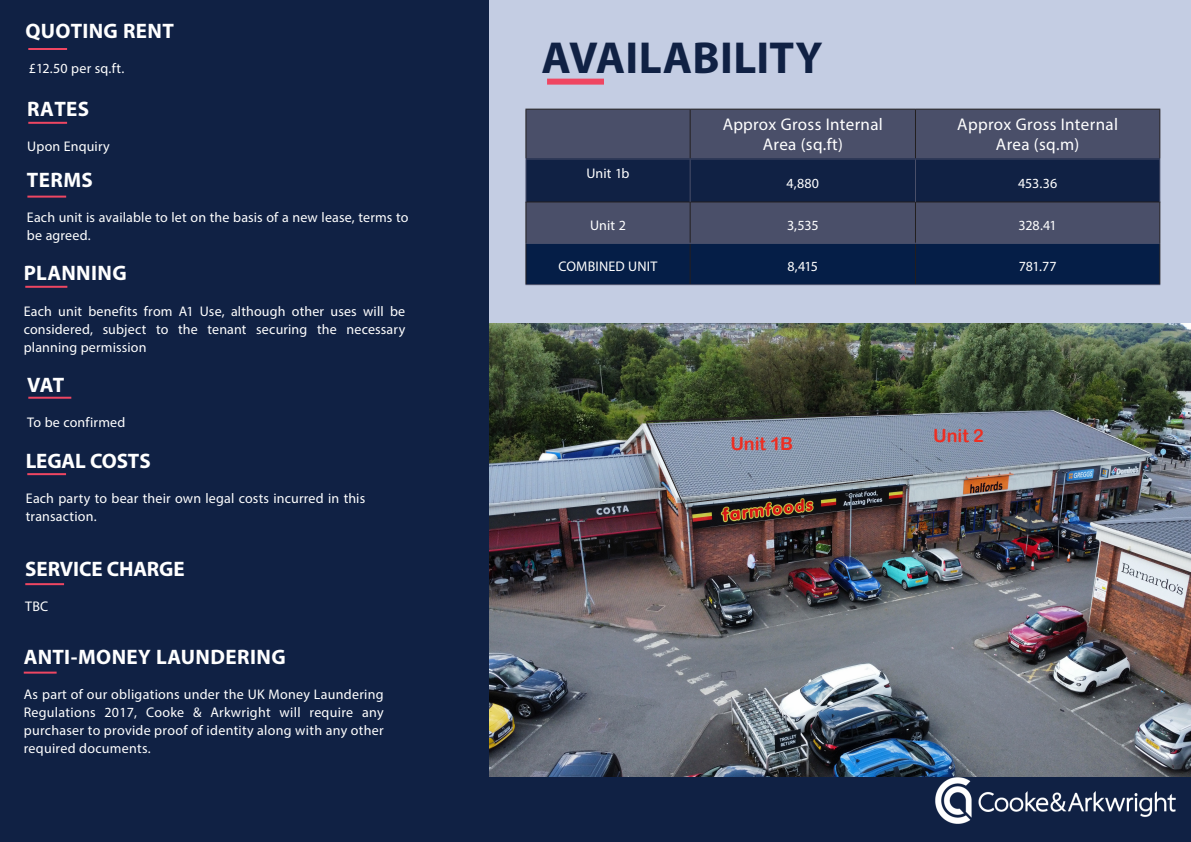
<style>
.page{position:relative;width:1191px;height:842px;background:#fff}
.page>*{position:absolute;margin:0;border:0;box-sizing:border-box;transform-origin:0 0}
.Job_title{font:700 45px "Myriad Pro";letter-spacing:.005em;color:#102144}
.Job_title-2{font:700 21px "Myriad Pro";letter-spacing:.015em;color:#fff}
.Job_title-3{font:700 21px "Myriad Pro";letter-spacing:-.01em;color:#fff}
.Pre-H1{font:18px "Arial Rounded MT Bold";letter-spacing:-.005em;color:#ee2e22}
.Pre-H1-2{font:17px/20px "Myriad Pro";letter-spacing:.02em;color:#fff;text-align:center}
.Job_title-4{font:14px/18px "Myriad Pro";letter-spacing:.015em;color:#fff}
.Pre-H1-3{font:14px "Myriad Pro";letter-spacing:.005em;color:#fff}
</style>
<div class="page">
<div style="left:0;top:1px;width:1191px;height:841px;background:#102144"></div>
<div style="left:489px;top:1px;width:702px;height:322px;background:#c4cde3"></div>
<div style="left:547px;top:79px;width:57px;height:6px;background:#ef4662"></div>
<div style="left:526px;top:110px;width:633px;height:133px;background:#4a4f69"></div>
<div style="left:526px;top:159px;width:164px;height:43px;background:#102144"></div>
<div style="left:690px;top:159px;width:225px;height:43px;background:#102144"></div>
<div style="left:915px;top:159px;width:244px;height:43px;background:#102144"></div>
<div style="left:526px;top:244px;width:633px;height:40px;background:#051e47"></div>
<hr style="left:525px;top:109px;width:165px;height:1px;background:#231f20">
<hr style="left:525px;top:110px;width:1px;height:48px;background:#231f20">
<hr style="left:690px;top:109px;width:225px;height:1px;background:#231f20">
<hr style="left:689px;top:110px;width:1px;height:48px;background:#231f20">
<hr style="left:915px;top:109px;width:245px;height:1px;background:#231f20">
<hr style="left:1159px;top:110px;width:1px;height:48px;background:#231f20">
<hr style="left:525px;top:202px;width:1px;height:41px;background:#231f20">
<hr style="left:689px;top:202px;width:1px;height:41px;background:#231f20">
<hr style="left:1159px;top:202px;width:1px;height:41px;background:#231f20">
<hr style="left:525px;top:243px;width:1px;height:41px;background:#231f20">
<hr style="left:689px;top:244px;width:1px;height:40px;background:#231f20">
<hr style="left:1159px;top:243px;width:1px;height:41px;background:#231f20">
<hr style="left:915px;top:110px;width:1px;height:48px;background:#231f20">
<hr style="left:525px;top:202px;width:165px;height:1px;background:#231f20">
<hr style="left:690px;top:202px;width:225px;height:1px;background:#231f20">
<hr style="left:915px;top:202px;width:245px;height:1px;background:#231f20">
<hr style="left:915px;top:202px;width:1px;height:41px;background:#231f20">
<hr style="left:915px;top:244px;width:1px;height:40px;background:#231f20">
<hr style="left:525px;top:158px;width:165px;height:1px;background:#4a4f69">
<hr style="left:525px;top:159px;width:1px;height:43px;background:#4a4f69">
<hr style="left:690px;top:158px;width:225px;height:1px;background:#4a4f69">
<hr style="left:689px;top:159px;width:1px;height:43px;background:#4a4f69">
<hr style="left:915px;top:158px;width:245px;height:1px;background:#4a4f69">
<hr style="left:915px;top:159px;width:1px;height:43px;background:#4a4f69">
<hr style="left:1159px;top:159px;width:1px;height:43px;background:#4a4f69">
<hr style="left:526px;top:243px;width:164px;height:1px;background:#4a4f69">
<hr style="left:690px;top:243px;width:225px;height:1px;background:#4a4f69">
<hr style="left:915px;top:243px;width:244px;height:1px;background:#4a4f69">
<hr style="left:525px;top:284px;width:165px;height:1px;background:#4a4f69">
<hr style="left:690px;top:284px;width:225px;height:1px;background:#4a4f69">
<hr style="left:915px;top:284px;width:245px;height:1px;background:#4a4f69">
<hr style="left:28px;top:48px;width:39px;height:2px;background:#ef4662">
<img style="left:935px;top:777px;width:240px;height:46px">
<hr style="left:28px;top:122px;width:39px;height:2px;background:#ef4662">
<hr style="left:25px;top:286px;width:42px;height:2px;background:#ef4662">
<img style="left:489px;top:324px;width:702px;height:453px">
<hr style="left:27px;top:196px;width:39px;height:2px;background:#ef4662">
<hr style="left:28px;top:397px;width:43px;height:2px;background:#ef4662">
<hr style="left:27px;top:473px;width:39px;height:2px;background:#ef4662">
<hr style="left:24px;top:672px;width:33px;height:2px;background:#ef4662">
<hr style="left:25px;top:583px;width:39px;height:2px;background:#ef4662">
<img style="left:833px;top:516px;width:100px;height:44px">
<img style="left:645px;top:408px;width:269px;height:102px">
<p class="Job_title-2" style="left:26px;top:18px;width:150px">QUOTING RENT</p>
<p class="Job_title-4" style="left:29px;top:60px;width:97px">£12.50 per sq.ft.</p>
<p class="Job_title-2" style="left:27px;top:95px;width:63px">RATES</p>
<p class="Job_title-4" style="left:27px;top:137px;width:84px">Upon Enquiry</p>
<p class="Job_title-2" style="left:27px;top:166px;width:67px">TERMS</p>
<p class="Job_title-4" style="left:27px;top:208px;width:383px">Each unit is available to let on the basis of a new lease, terms to be agreed.</p>
<p class="Job_title-2" style="left:24px;top:259px;width:104px">PLANNING</p>
<p class="Job_title-4" style="left:24px;top:302px;width:383px;text-align:justify">Each unit benefits from A1 Use, although other uses will be considered, subject to the tenant securing the necessary planning permission</p>
<p class="Job_title-2" style="left:27px;top:372px;width:38px">VAT</p>
<p class="Job_title-4" style="left:27px;top:413px;width:100px">To be confirmed</p>
<p class="Job_title-3" style="left:26px;top:447px;width:126px">LEGAL COSTS</p>
<p class="Job_title-4" style="left:26px;top:489px;width:341px">Each party to bear their own legal costs incurred in this transaction.</p>
<p class="Job_title-3" style="left:25px;top:555px;width:161px">SERVICE CHARGE</p>
<p class="Job_title-4" style="left:25px;top:597px;width:25px">TBC</p>
<p class="Job_title-2" style="left:24px;top:644px;width:263px">ANTI-MONEY LAUNDERING</p>
<p class="Job_title-4" style="left:24px;top:685px;width:361px;text-align:justify">As part of our obligations under the UK Money Laundering Regulations 2017, Cooke &amp; Arkwright will require any purchaser to provide proof of identity along with any other required documents.</p>
<p class="Job_title" style="left:541px;top:29px;width:283px">AVAILABILITY</p>
<p class="Pre-H1-3" style="left:586px;top:165px;width:45px">Unit 1b</p>
<p class="Pre-H1-2" style="left:722px;top:114px;width:162px">Approx Gross Internal<br>Area (sq.ft)</p>
<p class="Pre-H1-2" style="left:957px;top:114px;width:162px">Approx Gross Internal<br>Area (sq.m)</p>
<p class="Pre-H1-3" style="left:786px;top:175px;width:34px">4,880</p>
<p class="Pre-H1-3" style="left:1018px;top:175px;width:41px">453.36</p>
<p class="Pre-H1-3" style="left:590px;top:217px;width:37px">Unit 2</p>
<p class="Pre-H1-3" style="left:787px;top:217px;width:33px">3,535</p>
<p class="Pre-H1-3" style="left:1018px;top:217px;width:40px">328.41</p>
<p class="Pre-H1-3" style="left:558px;top:258px;width:100px">COMBINED UNIT</p>
<p class="Pre-H1-3" style="left:787px;top:258px;width:32px">8,415</p>
<p class="Pre-H1-3" style="left:1018px;top:258px;width:39px">781.77</p>
<p class="Pre-H1" style="left:730px;top:433px;width:64px">Unit 1B</p>
<p class="Pre-H1" style="left:933px;top:425px;width:52px">Unit 2</p>
</div>
